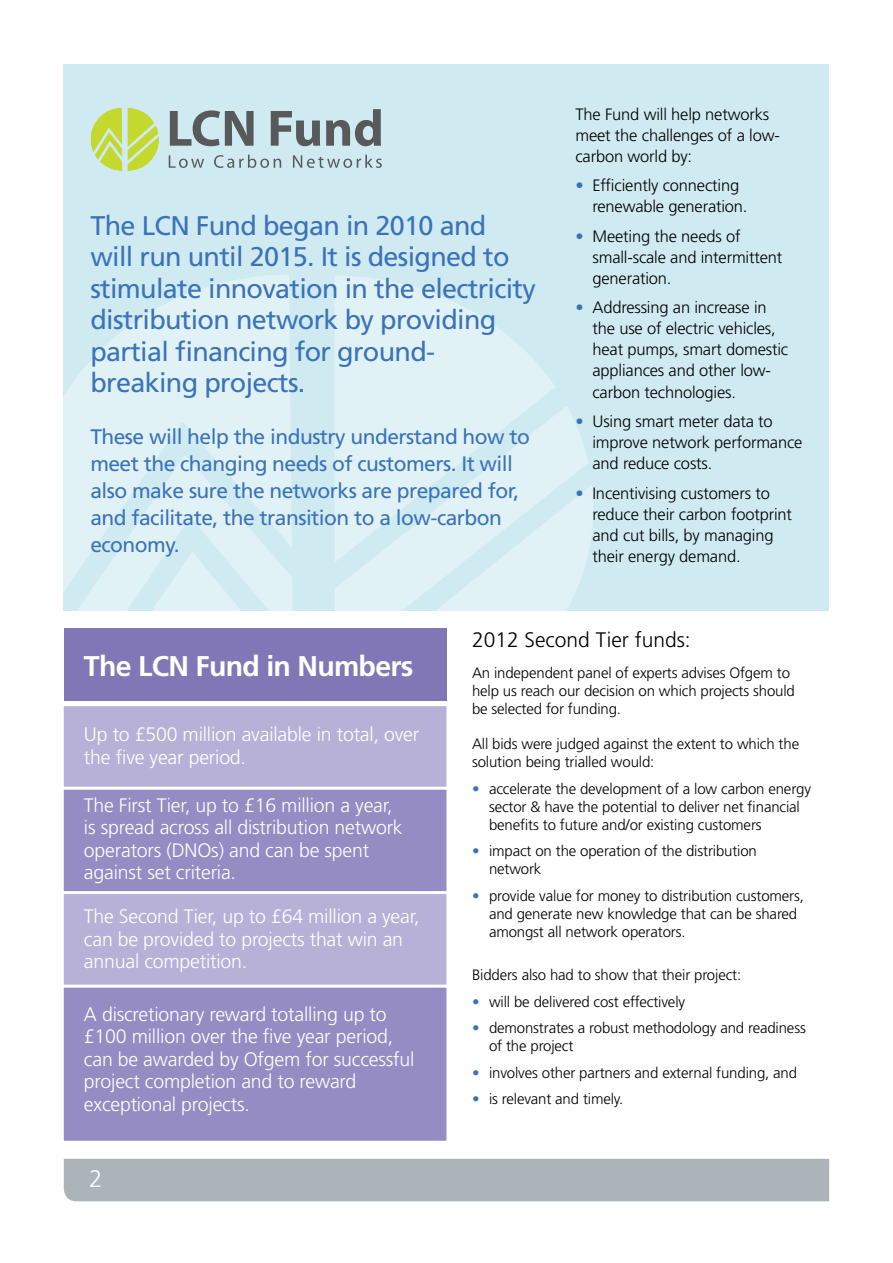
<style>
.page{position:relative;width:893px;height:1263px;background:#fff}
.page>*{position:absolute;margin:0;border:0;box-sizing:border-box;transform-origin:0 0}
.t1{font:700 28.5px "Frutiger LT Std";letter-spacing:-.025em;color:#fff}
.t2{font:27px/31.5px "Frutiger LT Std";letter-spacing:-.025em;color:#3b73b9}
.t3{font:300 24px "Frutiger LT Std";color:#fff}
.t4{font:21px/27px "Frutiger LT Std";letter-spacing:-.025em;color:#3b73b9}
.t5{font:300 21px "Frutiger LT Std";color:#000}
.t6{font:300 19.5px/22.5px "Frutiger LT Std";letter-spacing:-.01em;color:#fff}
.t7{font:300 16.5px/21px "Frutiger LT Std";letter-spacing:-.01em;color:#000}
.t8{font:300 15px/18px "Frutiger LT Std";letter-spacing:-.01em;color:#000}
.s1{color:#3b73b9}
</style>
<div class="page">
<div style="left:64px;top:64px;width:765px;height:546px;background:#d0eaf2"></div>
<svg style="left:63px;top:274px;width:228px;height:278px;fill:#e1f2f7"></svg>
<svg style="left:68px;top:455px;width:224px;height:97px;fill:#e1f2f7"></svg>
<svg style="left:335px;top:276px;width:220px;height:130px;fill:#e1f2f7"></svg>
<svg style="left:335px;top:406px;width:253px;height:205px;fill:#e1f2f7"></svg>
<div style="left:63px;top:992px;width:384px;height:149px;background:#958cc3"></div>
<div style="left:64px;top:1159px;width:765px;height:42px;background:#acb4ba"></div>
<svg style="left:170px;top:110px;width:84px;height:36px"></svg>
<svg style="left:271px;top:111px;width:49px;height:35px"></svg>
<svg style="left:326px;top:109px;width:55px;height:37px"></svg>
<svg style="left:169px;top:155px;width:35px;height:13px"></svg>
<svg style="left:214px;top:155px;width:67px;height:13px"></svg>
<svg style="left:293px;top:155px;width:89px;height:13px"></svg>
<svg style="left:91px;top:108px;width:68px;height:63px"></svg>
<svg style="left:63px;top:552px;width:388px;height:440px;background:#b0add4"></svg>
<h2 class="t2" style="left:90px;top:209px;width:447px">The LCN Fund began in 2010 and will run until 2015. It is designed to stimulate innovation in the electricity distribution network by providing partial financing for ground&shy;breaking projects.</h2>
<h3 class="t4" style="left:90px;top:423px;width:441px">These will help the industry understand how to meet the changing needs of customers. It will also make sure the networks are prepared for, and facilitate, the transition to a low-carbon economy.</h3>
<p class="t7" style="left:575px;top:104px;width:206px">The Fund will help networks meet the challenges of a low&shy;carbon world by:</p>
<p class="t7" style="left:592px;top:175px;width:157px;text-indent:-17px"><span class="s1">•</span> Efficiently connecting renewable generation.</p>
<p class="t7" style="left:592px;top:226px;width:191px;text-indent:-17px"><span class="s1">•</span> Meeting the needs of small-scale and intermittent generation.</p>
<p class="t7" style="left:592px;top:297px;width:197px;text-indent:-17px"><span class="s1">•</span> Addressing an increase in the use of electric vehicles, heat pumps, smart domestic appliances and other low&shy;carbon technologies.</p>
<p class="t7" style="left:592px;top:411px;width:211px;text-indent:-17px"><span class="s1">•</span> Using smart meter data to improve network performance and reduce costs.</p>
<p class="t7" style="left:592px;top:483px;width:201px;text-indent:-17px"><span class="s1">•</span> Incentivising customers to reduce their carbon footprint and cut bills, by managing their energy demand.</p>
<h1 class="t1" style="left:84px;top:650px;width:331px">The LCN Fund in Numbers</h1>
<h3 class="t6" style="left:84px;top:724px;width:337px">Up to £500 million available in total, over the five year period.</h3>
<h3 class="t6" style="left:84px;top:794px;width:320px">The First Tier, up to £16 million a year, is spread across all distribution network operators (DNOs) and can be spent against set criteria.</h3>
<h3 class="t6" style="left:84px;top:905px;width:337px">The Second Tier, up to £64 million a year, can be provided to projects that win an annual competition.</h3>
<h3 class="t6" style="left:84px;top:1003px;width:332px">A discretionary reward totalling up to £100 million over the five year period, can be awarded by Ofgem for successful project completion and to reward exceptional projects.</h3>
<h3 class="t3" style="left:89px;top:1165px;width:15px">2</h3>
<h3 class="t5" style="left:472px;top:628px;width:220px">2012 Second Tier funds:</h3>
<p class="t8" style="left:472px;top:664px;width:324px">An independent panel of experts advises Ofgem to help us reach our decision on which projects should be selected for funding.</p>
<p class="t8" style="left:472px;top:735px;width:329px">All bids were judged against the extent to which the solution being trialled would:</p>
<p class="t8" style="left:489px;top:779px;width:323px;text-indent:-17px"><span class="s1">•</span> accelerate the development of a low carbon energy sector &amp; have the potential to deliver net financial benefits to future and/or existing customers</p>
<p class="t8" style="left:489px;top:842px;width:269px;text-indent:-17px"><span class="s1">•</span> impact on the operation of the distribution network</p>
<p class="t8" style="left:489px;top:886px;width:316px;text-indent:-17px"><span class="s1">•</span> provide value for money to distribution customers, and generate new knowledge that can be shared amongst all network operators.</p>
<p class="t8" style="left:472px;top:966px;width:271px">Bidders also had to show that their project:</p>
<p class="t8" style="left:472px;top:993px;width:215px"><span class="s1">•</span> will be delivered cost effectively</p>
<p class="t8" style="left:489px;top:1019px;width:318px;text-indent:-17px"><span class="s1">•</span> demonstrates a robust methodology and readiness of the project</p>
<p class="t8" style="left:472px;top:1064px;width:327px"><span class="s1">•</span> involves other partners and external funding, and</p>
<p class="t8" style="left:472px;top:1090px;width:153px"><span class="s1">•</span> is relevant and timely.</p>
</div>
